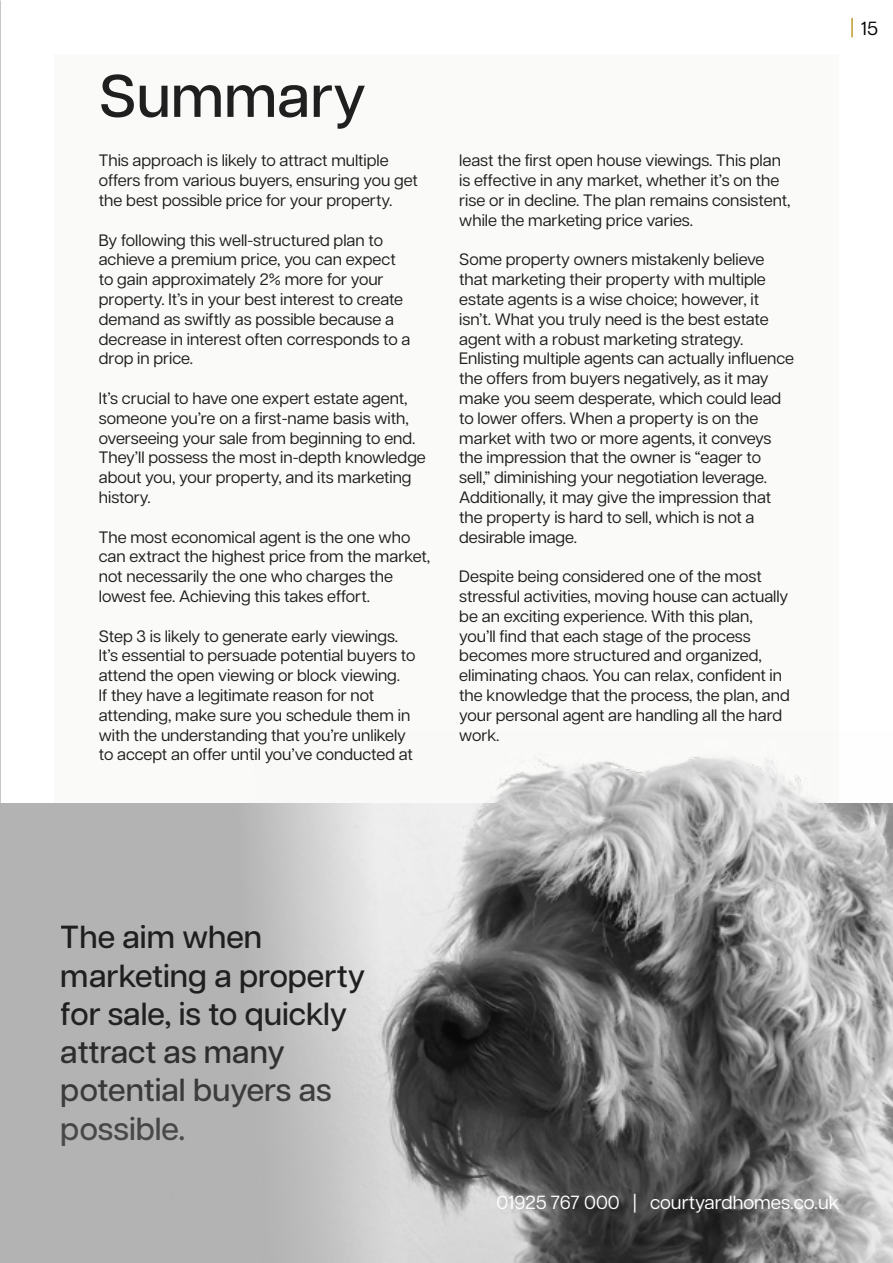
<style>
.page{position:relative;width:893px;height:1263px;background:#fff}
.page>*{position:absolute;margin:0;border:0;box-sizing:border-box;transform-origin:0 0}
.t1{font:500 60px "Articulat CF";color:#1f1f1f}
.t2{font:500 31.95px/38.2px "Articulat CF";color:#1f1f1f}
.t3{font:19.05px "Articulat CF";color:#fff}
.t4{font:19.05px "Articulat CF";color:#000}
.t5{font:16.5px/19.8px "Articulat CF";color:#1f1f1f}
</style>
<div class="page">
<div style="left:54px;top:54px;width:785px;height:1209px;background:#fafaf9"></div>
<div style="left:0;top:803px;width:893px;height:460px;background:#b3b3b3"></div>
<img style="left:263px;top:753px;width:630px;height:510px">
<svg style="left:851px;top:18px;width:2px;height:19px"></svg>
<h1 class="t1" style="left:99px;top:52px;width:269px">Summary</h1>
<p class="t5" style="left:99px;top:150px;width:321px">This approach is likely to attract multiple offers from various buyers, ensuring you get the best possible price for your property.</p>
<p class="t5" style="left:99px;top:229px;width:313px">By following this well-structured plan to achieve a premium price, you can expect to gain approximately 2% more for your property. It’s in your best interest to create demand as swiftly as possible because a decrease in interest often corresponds to a drop in price.</p>
<p class="t5" style="left:99px;top:387px;width:328px">It’s crucial to have one expert estate agent, someone you’re on a first-name basis with, overseeing your sale from beginning to end.<br>They’ll possess the most in-depth knowledge about you, your property, and its marketing history.</p>
<p class="t5" style="left:99px;top:526px;width:333px">The most economical agent is the one who can extract the highest price from the market, not necessarily the one who charges the lowest fee. Achieving this takes effort.</p>
<p class="t5" style="left:99px;top:625px;width:318px">Step 3 is likely to generate early viewings.<br>It’s essential to persuade potential buyers to attend the open viewing or block viewing.<br>If they have a legitimate reason for not attending, make sure you schedule them in with the understanding that you’re unlikely to accept an offer until you’ve conducted at</p>
<p class="t5" style="left:459px;top:150px;width:333px">least the first open house viewings. This plan is effective in any market, whether it’s on the rise or in decline. The plan remains consistent, while the marketing price varies.</p>
<p class="t5" style="left:459px;top:249px;width:336px">Some property owners mistakenly believe that marketing their property with multiple estate agents is a wise choice; however, it isn’t. What you truly need is the best estate agent with a robust marketing strategy.<br>Enlisting multiple agents can actually influence the offers from buyers negatively, as it may make you seem desperate, which could lead to lower offers. When a property is on the market with two or more agents, it conveys the impression that the owner is “eager to sell,” diminishing your negotiation leverage.<br>Additionally, it may give the impression that the property is hard to sell, which is not a desirable image.</p>
<p class="t5" style="left:459px;top:565px;width:332px">Despite being considered one of the most stressful activities, moving house can actually be an exciting experience. With this plan, you’ll find that each stage of the process becomes more structured and organized, eliminating chaos. You can relax, confident in the knowledge that the process, the plan, and your personal agent are handling all the hard work.</p>
<p class="t4" style="left:861px;top:15px;width:19px">15</p>
<h2 class="t2" style="left:61px;top:916px;width:306px">The aim when marketing a property for sale, is to quickly attract as many potential buyers as possible.</h2>
<p class="t3" style="left:496px;top:1188px;width:344px">01925 767 000 | courtyardhomes.co.uk</p>
</div>
